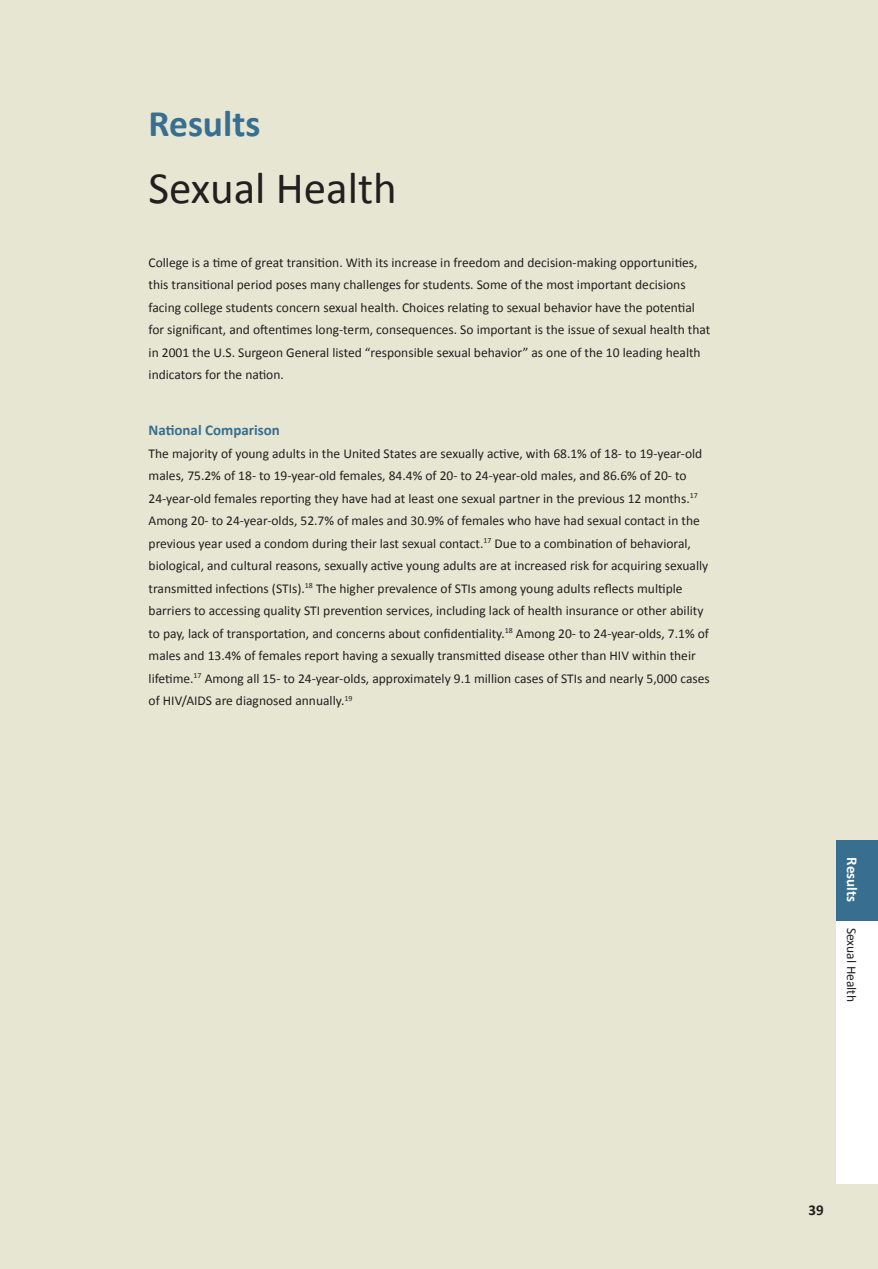
<style>
.page{position:relative;width:878px;height:1269px;background:#e7e6d3}
.page>*{position:absolute;margin:0;border:0;box-sizing:border-box;transform-origin:0 0}
.t1{font:45px "Calibri";color:#231f20}
.t2{font:700 37.5px "Calibri";color:#386e8f}
.t3{font:700 15px "Calibri";color:#386e8f}
.t4{font:700 15px "Calibri";color:#fff}
.t5{font:700 15px "Calibri";color:#231f20}
.t6{font:13.5px/22.5px "Calibri";color:#231f20}
</style>
<div class="page">
<div style="left:836px;top:919px;width:42px;height:265px;background:#fff"></div>
<div style="left:836px;top:840px;width:42px;height:80px;background:#386e8f"></div>
<h2 class="t2" style="left:148px;top:100px;width:113px">Results</h2>
<h1 class="t1" style="left:148px;top:160px;width:250px">Sexual Health</h1>
<p class="t6" style="left:148px;top:250px;width:563px">College is a time of great transition. With its increase in freedom and decision-making opportunities, this transitional period poses many challenges for students. Some of the most important decisions facing college students concern sexual health. Choices relating to sexual behavior have the potential for significant, and oftentimes long-term, consequences. So important is the issue of sexual health that in 2001 the U.S. Surgeon General listed “responsible sexual behavior” as one of the 10 leading health indicators for the nation.</p>
<p class="t3" style="left:148px;top:421px;width:133px">National Comparison</p>
<p class="t6" style="left:148px;top:441px;width:562px">The majority of young adults in the United States are sexually active, with 68.1% of 18- to 19-year-old males, 75.2% of 18- to 19-year-old females, 84.4% of 20- to 24-year-old males, and 86.6% of 20- to 24-year-old females reporting they have had at least one sexual partner in the previous 12 months.<sup>17<br></sup>Among 20- to 24-year-olds, 52.7% of males and 30.9% of females who have had sexual contact in the previous year used a condom during their last sexual contact.<sup>17</sup> Due to a combination of behavioral, biological, and cultural reasons, sexually active young adults are at increased risk for acquiring sexually transmitted infections (STIs).<sup>18</sup> The higher prevalence of STIs among young adults reflects multiple barriers to accessing quality STI prevention services, including lack of health insurance or other ability to pay, lack of transportation, and concerns about confidentiality.<sup>18</sup> Among 20- to 24-year-olds, 7.1% of males and 13.4% of females report having a sexually transmitted disease other than HIV within their lifetime.<sup>17</sup> Among all 15- to 24-year-olds, approximately 9.1 million cases of STIs and nearly 5,000 cases of HIV/AIDS are diagnosed annually.<sup>19</sup></p>
<p class="t4" style="left:861px;top:857px;width:46px;rotate:90deg">Results</p>
<p class="t6" style="left:863px;top:928px;width:76px;rotate:90deg">Sexual Health</p>
<p class="t5" style="left:808px;top:1201px;width:17px">39</p>
</div>
